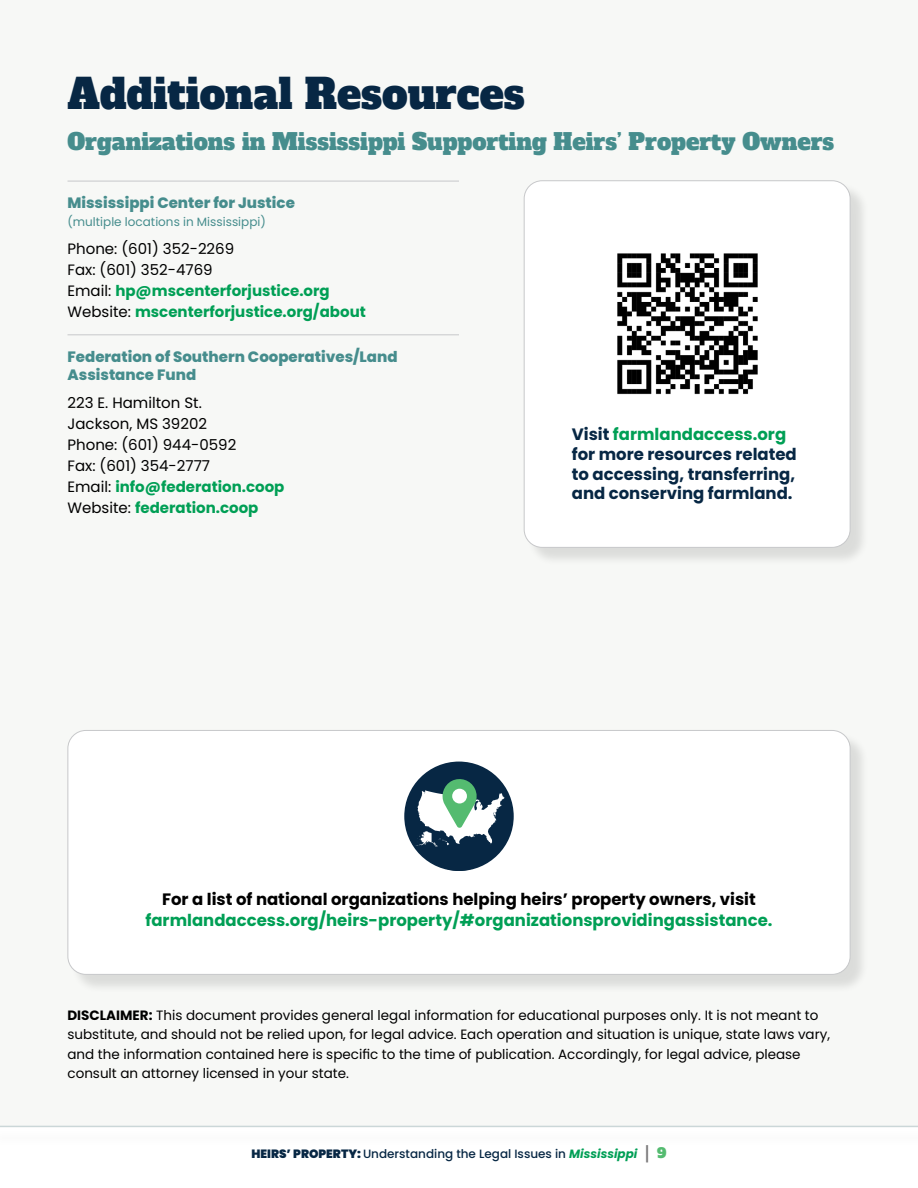
<style>
.page{position:relative;width:918px;height:1188px;background:#f7f8f6}
.page>*{position:absolute;margin:0;border:0;box-sizing:border-box;transform-origin:0 0}
.t1{font:40.5px "Alfa Slab One";color:#072744}
.t2{font:22.5px "Alfa Slab One";color:#468d8d}
.t3{font:700 16.5px/21px "Poppins";color:#009f55;text-align:center}
.t4{font:700 16.5px/19.8px "Poppins";color:#072744}
.addresses{font:700 15px "Poppins";color:#009f55}
.addresses-2{font:15px "Poppins";color:#000}
.address_title{font:800 15px/18px "Poppins";color:#468d8d}
.addresses-3{font:13.5px/19.5px "Poppins";color:#000}
.t5{font:500 12px "Poppins";color:#072744}
.address_title-2{font:12px "Poppins";color:#468d8d}
.s1{font-weight:400;color:#000}
.s2{color:#009f55}
.s3{color:#000}
.s4{font-weight:700}
.s5{font-weight:900}
.s6{font-weight:700;font-style:italic;color:#009f55}
.s7{font-family:"Alfa Slab One";font-weight:400;font-size:13.5px;color:#767576}
.s8{font-family:"Alfa Slab One";font-weight:400;font-size:13.5px;color:#54bb70}
</style>
<div class="page">
<hr style="left:68px;top:181px;width:391px;height:1px;background:#c7c8ca">
<hr style="left:68px;top:334px;width:391px;height:1px;background:#c7c8ca">
<div style="left:526px;top:183px;width:343px;height:383px;background:#000;opacity:.11"></div>
<div style="left:524px;top:181px;width:326px;height:366px;background:#fff;border-radius:18px"></div>
<img style="left:617px;top:253px;width:141px;height:142px">
<div style="left:524px;top:180px;width:327px;height:368px;border:1px solid #c7c8ca;border-radius:18px"></div>
<div style="left:70px;top:733px;width:799px;height:260px;background:#000;opacity:.11"></div>
<div style="left:68px;top:730px;width:782px;height:244px;background:#fff;border-radius:18px"></div>
<div style="left:404px;top:762px;width:110px;height:109px;background:#072744;border-radius:50%"></div>
<svg style="left:415px;top:777px;width:89px;height:77px"></svg>
<div style="left:452px;top:789px;width:15px;height:14px;background:#fff;border-radius:50%"></div>
<div style="left:68px;top:730px;width:782px;height:245px;border:1px solid #c7c8ca;border-radius:18px"></div>
<div style="left:0;top:1126px;width:918px;height:62px;background:#fff"></div>
<hr style="left:0;top:1126px;width:918px;height:1px;background:#cbd7d8">
<p class="t1" style="left:68px;top:59px;width:459px">Additional Resources</p>
<p class="t2" style="left:68px;top:122px;width:768px">Organizations in Mississippi Supporting Heirs’ Property Owners</p>
<p class="address_title" style="left:68px;top:194px;width:229px">Mississippi Center for Justice</p>
<p class="address_title-2" style="left:68px;top:215px;width:200px">(multiple locations in Mississippi)</p>
<p class="addresses-2" style="left:68px;top:240px;width:168px">Phone: (601) 352-2269</p>
<p class="addresses-2" style="left:68px;top:261px;width:147px">Fax: (601) 352-4769</p>
<p class="addresses" style="left:68px;top:282px;width:264px"><span class="s1">Email:</span> hp@mscenterforjustice.org</p>
<p class="addresses" style="left:68px;top:303px;width:300px"><span class="s1">Website:</span> mscenterforjustice.org/about</p>
<p class="address_title" style="left:68px;top:348px;width:332px">Federation of Southern Cooperatives/Land<br>Assistance Fund</p>
<p class="addresses-2" style="left:68px;top:394px;width:136px">223 E. Hamilton St.</p>
<p class="addresses-2" style="left:68px;top:415px;width:141px">Jackson, MS 39202</p>
<p class="addresses-2" style="left:68px;top:436px;width:170px">Phone: (601) 944-0592</p>
<p class="addresses-2" style="left:68px;top:457px;width:144px">Fax: (601) 354-2777</p>
<p class="addresses" style="left:68px;top:478px;width:219px"><span class="s1">Email:</span> info@federation.coop</p>
<p class="addresses" style="left:68px;top:499px;width:193px"><span class="s1">Website:</span> federation.coop</p>
<p class="t4" style="left:572px;top:424px;width:227px">Visit <span class="s2">farmlandaccess.org </span>for more resources related to accessing, transferring, and conserving farmland.</p>
<p class="t3" style="left:145px;top:889px;width:629px"><span class="s3">For a list of national organizations helping heirs’ property owners, visit </span>farmlandaccess.org/heirs-property/#organizationsprovidingassistance.</p>
<p class="addresses-3" style="left:68px;top:1005px;width:764px"><span class="s4">DISCLAIMER:</span> This document provides general legal information for educational purposes only. It is not meant to substitute, and should not be relied upon, for legal advice. Each operation and situation is unique, state laws vary, and the information contained here is specific to the time of publication. Accordingly, for legal advice, please consult an attorney licensed in your state.</p>
<p class="t5" style="left:252px;top:1147px;width:416px"><span class="s5">HEIRS’ PROPERTY:</span> Understanding the Legal Issues in <span class="s6">Mississippi</span> <span class="s7">|</span> <span class="s8">9</span></p>
</div>
